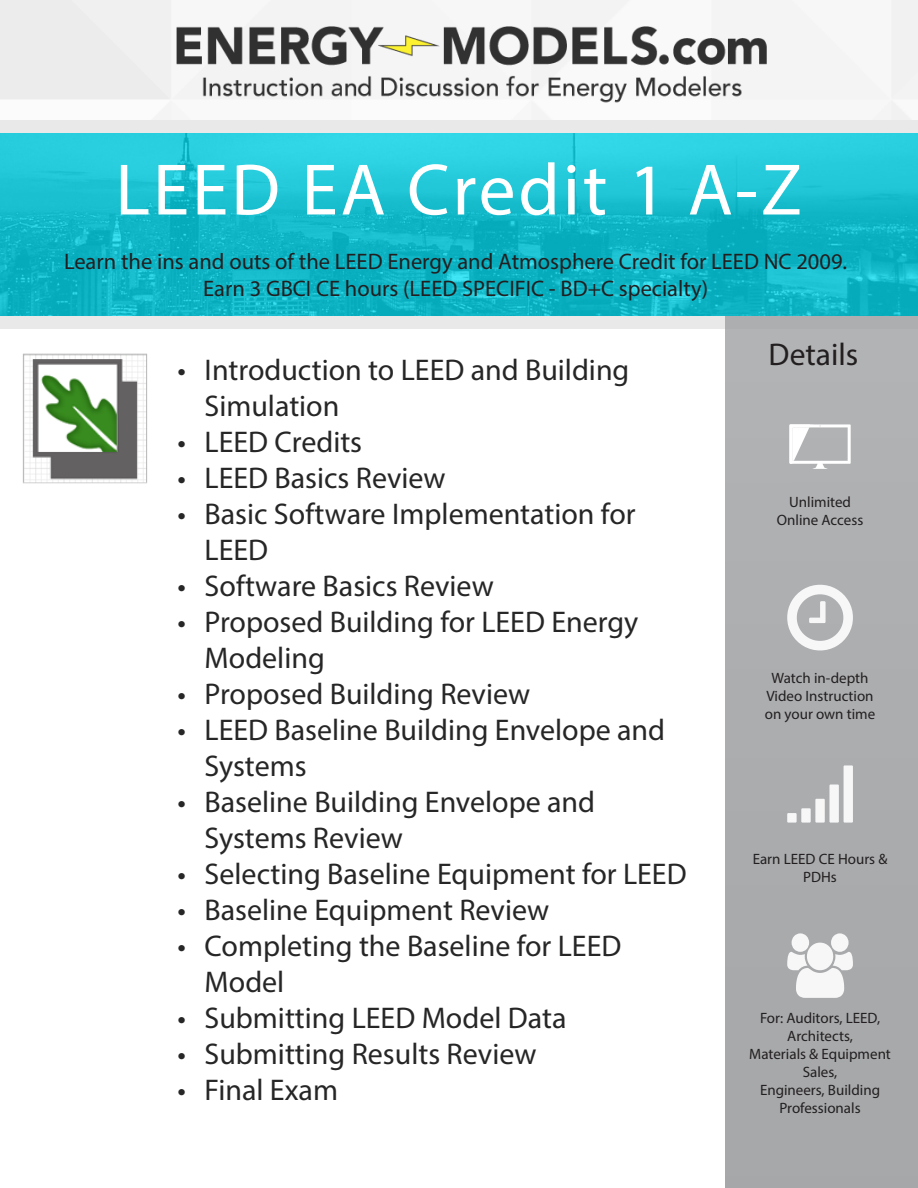
<style>
.page{position:relative;width:918px;height:1188px;background:#fff}
.page>*{position:absolute;margin:0;border:0;box-sizing:border-box;transform-origin:0 0}
.t1{font:73.5px "Myriad Pro";letter-spacing:.04em;color:#fff}
.t2{font:31.5px "Myriad Pro";color:#231f20}
.t3{font:30px/36px "Myriad Pro";color:#262626}
.t4{font:22.5px/27px "Myriad Pro";color:#231f20;text-align:center}
.t5{font:15px/18px "Myriad Pro";color:#231f20;text-align:center}
</style>
<div class="page">
<img style="left:0;top:132px;width:918px;height:184px">
<div style="left:0;top:120px;width:918px;height:12px;background:#e9e9e9"></div>
<img style="left:170px;top:23px;width:605px;height:82px">
<div style="left:0;top:316px;width:918px;height:12px;background:#e9e9e9"></div>
<img style="left:23px;top:353px;width:124px;height:131px">
<div style="left:725px;top:316px;width:193px;height:872px;background:#abadae"></div>
<svg style="left:789px;top:424px;width:62px;height:45px"></svg>
<svg style="left:787px;top:585px;width:66px;height:65px"></svg>
<svg style="left:787px;top:765px;width:66px;height:58px"></svg>
<svg style="left:787px;top:933px;width:66px;height:65px"></svg>
<h1 class="t1" style="left:115px;top:145px;width:688px">LEED EA Credit 1 A-Z</h1>
<p class="t4" style="left:64px;top:248px;width:785px">Learn the ins and outs of the LEED Energy and Atmosphere Credit for LEED NC 2009.<br>Earn 3 GBCI CE hours (LEED SPECIFIC - BD+C specialty)</p>
<p class="t3" style="left:205px;top:351px;width:426px;text-indent:-27px">• Introduction to LEED and Building<br>Simulation</p>
<p class="t3" style="left:178px;top:423px;width:186px">• LEED Credits</p>
<p class="t3" style="left:178px;top:459px;width:270px">• LEED Basics Review</p>
<p class="t3" style="left:205px;top:495px;width:433px;text-indent:-27px">• Basic Software Implementation for<br>LEED</p>
<p class="t3" style="left:178px;top:567px;width:318px">• Software Basics Review</p>
<p class="t3" style="left:205px;top:603px;width:435px;text-indent:-27px">• Proposed Building for LEED Energy<br>Modeling</p>
<p class="t3" style="left:178px;top:675px;width:354px">• Proposed Building Review</p>
<p class="t3" style="left:205px;top:711px;width:462px;text-indent:-27px">• LEED Baseline Building Envelope and<br>Systems</p>
<p class="t3" style="left:205px;top:783px;width:392px;text-indent:-27px">• Baseline Building Envelope and<br>Systems Review</p>
<p class="t3" style="left:178px;top:855px;width:511px">• Selecting Baseline Equipment for LEED</p>
<p class="t3" style="left:178px;top:891px;width:373px">• Baseline Equipment Review</p>
<p class="t3" style="left:205px;top:927px;width:418px;text-indent:-27px">• Completing the Baseline for LEED<br>Model</p>
<p class="t3" style="left:178px;top:999px;width:390px">• Submitting LEED Model Data</p>
<p class="t3" style="left:178px;top:1035px;width:360px">• Submitting Results Review</p>
<p class="t3" style="left:178px;top:1071px;width:162px">• Final Exam</p>
<p class="t2" style="left:769px;top:335px;width:91px">Details</p>
<p class="t5" style="left:777px;top:493px;width:88px">Unlimited<br>Online Access</p>
<p class="t5" style="left:765px;top:669px;width:112px">Watch in-depth<br>Video Instruction on your own time</p>
<p class="t5" style="left:753px;top:850px;width:136px">Earn LEED CE Hours &amp;<br>PDHs</p>
<p class="t5" style="left:749px;top:1009px;width:143px">For: Auditors, LEED,<br>Architects,<br>Materials &amp; Equipment<br>Sales,<br>Engineers, Building<br>Professionals</p>
</div>
